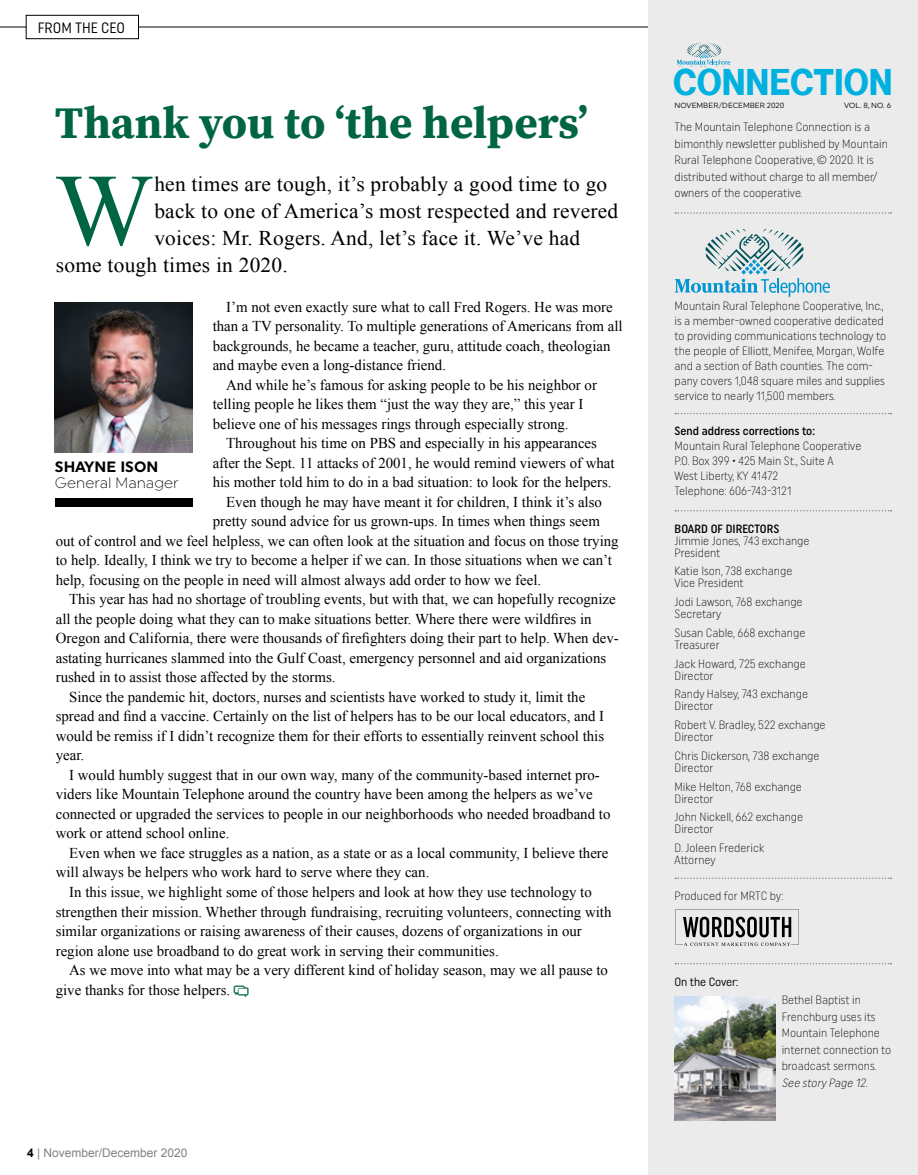
<style>
.page{position:relative;width:918px;height:1175px;background:#fff}
.page>*{position:absolute;margin:0;border:0;box-sizing:border-box;transform-origin:0 0}
.RTM_Lead_Paragraph{font:102.6px "Times New Roman";color:#006543}
.RTM_Headline{font:700 45px "Source Serif Pro";color:#006543}
.t1{font:36.15px "N Haas Grotesk DS Pro 75 Bd";letter-spacing:.015em;color:#00b1e0;scale:.9 1}
.RTM_Lead_Paragraph-2{font:21px "Times New Roman";letter-spacing:.01em;color:#000}
.RTM_Body_Copy{font:15px/19.5px "Times New Roman";color:#000}
.RTM_Cutlines{font:300 15px "Uniform";color:#000}
.RTM_Page_Header{font:15px "Uniform Condensed";color:#000}
.RTM_Cutlines-2{font:700 15px "Uniform";color:#000}
.RTM_Cutlines-3{font:300 12px/16.5px "Uniform Condensed";color:#000}
.RTM_Cutlines-4{font:500 12px "Uniform Condensed";color:#000}
.t2{font:12px "Arial";color:#808285}
.RTM_Cutlines-5{font:italic 300 12px "Uniform Condensed";color:#000}
.RTM_Cutlines-6{font:12px "Uniform Condensed";letter-spacing:-.01em;color:#000}
.RTM_Body_Copy-2{font:7.5px "Uniform";color:#000}
.s1{font-weight:700;color:#000}
</style>
<div class="page">
<img style="left:55px;top:302px;width:138px;height:150px">
<div style="left:26px;top:15px;width:113px;height:24px;border:1px solid #000"></div>
<svg style="left:0;top:27px;width:26px;height:1px"></svg>
<hr style="left:139px;top:27px;width:510px;height:1px;background:#000">
<div style="left:648px;top:0;width:270px;height:1174px;background:#ebebec"></div>
<svg style="left:675px;top:212px;width:216px;height:2px"></svg>
<svg style="left:675px;top:413px;width:216px;height:1px"></svg>
<svg style="left:675px;top:877px;width:216px;height:2px"></svg>
<svg style="left:675px;top:963px;width:216px;height:1px"></svg>
<div style="left:55px;top:498px;width:138px;height:8px;background:#000"></div>
<svg style="left:675px;top:229px;width:155px;height:68px"></svg>
<svg style="left:675px;top:510px;width:216px;height:1px"></svg>
<svg style="left:675px;top:909px;width:124px;height:37px"></svg>
<img style="left:675px;top:996px;width:100px;height:124px">
<svg style="left:677px;top:43px;width:53px;height:23px"></svg>
<p class="RTM_Page_Header" style="left:38px;top:19px;width:89px">FROM THE CEO</p>
<p class="RTM_Headline" style="left:55px;top:91px;width:534px">Thank you to ‘the helpers’</p>
<p class="RTM_Lead_Paragraph" style="left:55px;top:141px;width:100px">W</p>
<p class="RTM_Lead_Paragraph-2" style="left:154px;top:169px;width:454px">hen times are tough, it’s probably a good time to go</p>
<p class="RTM_Lead_Paragraph-2" style="left:154px;top:196px;width:465px">back to one of America’s most respected and revered</p>
<p class="RTM_Lead_Paragraph-2" style="left:154px;top:223px;width:427px">voices: Mr. Rogers. And, let’s face it. We’ve had</p>
<p class="RTM_Lead_Paragraph-2" style="left:56px;top:250px;width:233px">some tough times in 2020.</p>
<p class="RTM_Body_Copy" style="left:213px;top:297px;width:412px;text-indent:14px">I’m not even exactly sure what to call Fred Rogers. He was more than a TV personality. To multiple generations of Americans from all backgrounds, he became a teacher, guru, attitude coach, theologian and maybe even a long-distance friend.</p>
<p class="RTM_Body_Copy" style="left:213px;top:375px;width:386px;text-indent:14px">And while he’s famous for asking people to be his neighbor or telling people he likes them “just the way they are,” this year I believe one of his messages rings through especially strong.</p>
<p class="RTM_Body_Copy" style="left:213px;top:433px;width:403px;text-align:center">Throughout his time on PBS and especially in his appearances<br>after the Sept. 11 attacks of 2001, he would remind viewers of what his mother told him to do in a bad situation: to look for the helpers.</p>
<p class="RTM_Body_Copy" style="left:226px;top:492px;width:377px">Even though he may have meant it for children, I think it’s also</p>
<p class="RTM_Body_Copy" style="left:213px;top:511px;width:389px">pretty sound advice for us grown-ups. In times when things seem</p>
<p class="RTM_Body_Copy" style="left:56px;top:531px;width:564px">out of control and we feel helpless, we can often look at the situation and focus on those trying</p>
<p class="RTM_Body_Copy" style="left:56px;top:550px;width:558px">to help. Ideally, I think we try to become a helper if we can. In those situations when we can’t</p>
<p class="RTM_Body_Copy" style="left:56px;top:570px;width:487px">help, focusing on the people in need will almost always add order to how we feel.</p>
<p class="RTM_Body_Copy" style="left:56px;top:589px;width:565px;text-indent:14px">This year has had no shortage of troubling events, but with that, we can hopefully recognize all the people doing what they can to make situations better. Where there were wildfires in Oregon and California, there were thousands of firefighters doing their part to help. When dev&shy;astating hurricanes slammed into the Gulf Coast, emergency personnel and aid organizations rushed in to assist those affected by the storms.</p>
<p class="RTM_Body_Copy" style="left:56px;top:687px;width:550px;text-indent:14px">Since the pandemic hit, doctors, nurses and scientists have worked to study it, limit the spread and find a vaccine. Certainly on the list of helpers has to be our local educators, and I would be remiss if I didn’t recognize them for their efforts to essentially reinvent school this year.</p>
<p class="RTM_Body_Copy" style="left:56px;top:765px;width:556px;text-indent:14px">I would humbly suggest that in our own way, many of the community-based internet pro&shy;viders like Mountain Telephone around the country have been among the helpers as we’ve connected or upgraded the services to people in our neighborhoods who needed broadband to work or attend school online.</p>
<p class="RTM_Body_Copy" style="left:56px;top:843px;width:554px;text-indent:14px">Even when we face struggles as a nation, as a state or as a local community, I believe there will always be helpers who work hard to serve where they can.</p>
<p class="RTM_Body_Copy" style="left:56px;top:882px;width:557px;text-indent:14px">In this issue, we highlight some of those helpers and look at how they use technology to strengthen their mission. Whether through fundraising, recruiting volunteers, connecting with similar organizations or raising awareness of their causes, dozens of organizations in our region alone use broadband to do great work in serving their communities.</p>
<p class="RTM_Body_Copy" style="left:56px;top:960px;width:554px;text-indent:14px">As we move into what may be a very different kind of holiday season, may we all pause to give thanks for those helpers.</p>
<p class="RTM_Cutlines-2" style="left:55px;top:457px;width:105px">SHAYNE ISON</p>
<p class="RTM_Cutlines" style="left:55px;top:474px;width:125px">General Manager</p>
<p class="t2" style="left:27px;top:1144px;width:162px"><span class="s1">4</span> | November/December 2020</p>
<p class="t1" style="left:674px;top:61px;width:245px">CONNECTION</p>
<p class="RTM_Body_Copy-2" style="left:675px;top:101px;width:111px">NOVEMBER/DECEMBER 2020</p>
<p class="RTM_Body_Copy-2" style="left:844px;top:101px;width:49px">VOL. 8, NO. 6</p>
<p class="RTM_Cutlines-3" style="left:675px;top:119px;width:215px">The Mountain Telephone Connection is a bimonthly newsletter published by Mountain Rural Telephone Cooperative, © 2020. It is distributed without charge to all member/ owners of the cooperative.</p>
<p class="RTM_Cutlines-3" style="left:675px;top:298px;width:213px;line-height:15px">Mountain Rural Telephone Cooperative, Inc., is a member-owned cooperative dedicated to providing communications technology to the people of Elliott, Menifee, Morgan, Wolfe and a section of Bath counties. The com&shy;pany covers 1,048 square miles and supplies service to nearly 11,500 members.</p>
<p class="RTM_Cutlines-4" style="left:675px;top:424px;width:142px">Send address corrections to:</p>
<p class="RTM_Cutlines-3" style="left:675px;top:438px;width:188px">Mountain Rural Telephone Cooperative</p>
<p class="RTM_Cutlines-3" style="left:675px;top:453px;width:161px">P.O. Box 399 • 425 Main St., Suite A</p>
<p class="RTM_Cutlines-3" style="left:675px;top:468px;width:105px">West Liberty, KY 41472</p>
<p class="RTM_Cutlines-3" style="left:675px;top:483px;width:118px">Telephone: 606-743-3121</p>
<p class="RTM_Cutlines-4" style="left:675px;top:521px;width:106px">BOARD OF DIRECTORS</p>
<p class="RTM_Cutlines-3" style="left:675px;top:532px;width:136px">Jimmie Jones, 743 exchange</p>
<p class="RTM_Cutlines-3" style="left:675px;top:544px;width:47px">President</p>
<p class="RTM_Cutlines-3" style="left:675px;top:562px;width:119px">Katie Ison, 738 exchange</p>
<p class="RTM_Cutlines-3" style="left:675px;top:574px;width:71px">Vice President</p>
<p class="RTM_Cutlines-3" style="left:675px;top:593px;width:130px">Jodi Lawson, 768 exchange</p>
<p class="RTM_Cutlines-3" style="left:675px;top:605px;width:48px">Secretary</p>
<p class="RTM_Cutlines-3" style="left:675px;top:624px;width:132px">Susan Cable, 668 exchange</p>
<p class="RTM_Cutlines-3" style="left:675px;top:636px;width:47px">Treasurer</p>
<p class="RTM_Cutlines-3" style="left:675px;top:655px;width:133px">Jack Howard, 725 exchange</p>
<p class="RTM_Cutlines-3" style="left:675px;top:667px;width:40px">Director</p>
<p class="RTM_Cutlines-3" style="left:675px;top:685px;width:135px">Randy Halsey, 743 exchange</p>
<p class="RTM_Cutlines-3" style="left:675px;top:697px;width:40px">Director</p>
<p class="RTM_Cutlines-3" style="left:675px;top:716px;width:153px">Robert V. Bradley, 522 exchange</p>
<p class="RTM_Cutlines-3" style="left:675px;top:728px;width:40px">Director</p>
<p class="RTM_Cutlines-3" style="left:675px;top:747px;width:147px">Chris Dickerson, 738 exchange</p>
<p class="RTM_Cutlines-3" style="left:675px;top:759px;width:40px">Director</p>
<p class="RTM_Cutlines-3" style="left:675px;top:778px;width:129px">Mike Helton, 768 exchange</p>
<p class="RTM_Cutlines-3" style="left:675px;top:790px;width:40px">Director</p>
<p class="RTM_Cutlines-3" style="left:675px;top:808px;width:130px">John Nickell, 662 exchange</p>
<p class="RTM_Cutlines-3" style="left:675px;top:820px;width:40px">Director</p>
<p class="RTM_Cutlines-3" style="left:675px;top:839px;width:91px">D. Joleen Frederick</p>
<p class="RTM_Cutlines-3" style="left:675px;top:851px;width:43px">Attorney</p>
<p class="RTM_Cutlines-3" style="left:675px;top:887px;width:110px">Produced for MRTC by:</p>
<p class="RTM_Cutlines-6" style="left:675px;top:974px;width:65px">On the Cover:</p>
<p class="RTM_Cutlines-3" style="left:782px;top:991px;width:111px">Bethel Baptist in<br>Frenchburg uses its<br>Mountain Telephone internet connection to broadcast sermons.</p>
<p class="RTM_Cutlines-5" style="left:782px;top:1075px;width:90px">See story Page 12.</p>
</div>
